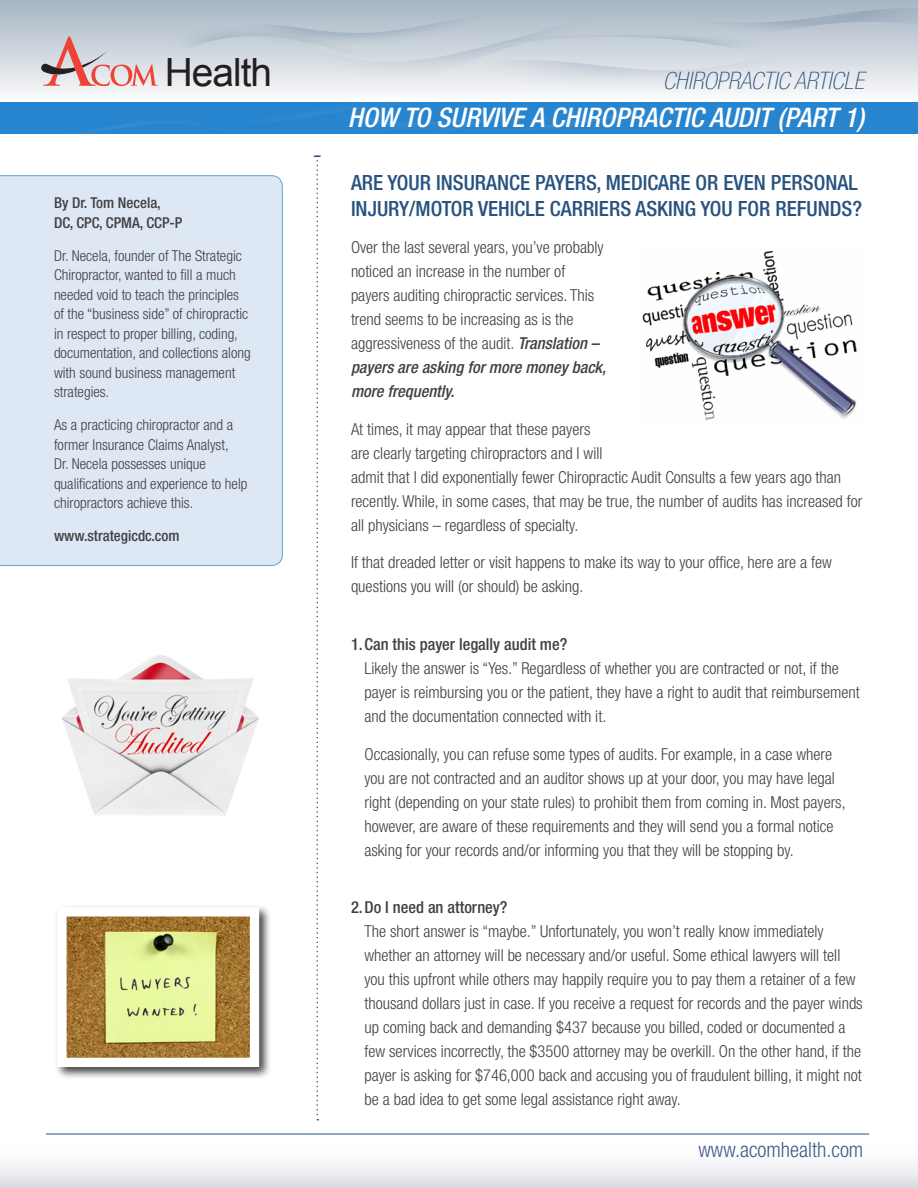
<style>
.page{position:relative;width:918px;height:1188px;background:#fff}
.page>*{position:absolute;margin:0;border:0;box-sizing:border-box;transform-origin:0 0}
.t1{font:38.85px "Arial";letter-spacing:-.025em;color:#231f20}
.t2{font:italic 500 condensed 27px "Helvetica Neue LT Std";color:#fff}
.t3{font:italic 100 condensed 24px "Helvetica Neue LT Com";color:#285380}
.t4{font:500 condensed 21px/25.2px "Helvetica Neue LT Std";color:#285380}
.t5{font:300 condensed 21px "Helvetica Neue LT Std";color:#3e5e88}
.t6{font:300 condensed 16.5px/24px "Helvetica Neue LT Std";color:#414042}
.t7{font:500 condensed 16.5px "Helvetica Neue LT Std";color:#414042}
.t8{font:300 condensed 15px/19.5px "Helvetica Neue LT Std";color:#414042}
.t9{font:500 condensed 15px/19.5px "Helvetica Neue LT Std";color:#414042}
.s1{font-weight:500;font-style:italic}
</style>
<div class="page">
<div style="left:0;top:102px;width:918px;height:32px;background:#2785cf"></div>
<div style="left:0;top:1134px;width:918px;height:54px;background:linear-gradient(to bottom,#fff,#e1e1e9)"></div>
<hr style="left:46px;top:1134px;width:823px;height:1px;background:#285380">
<svg style="left:314px;top:156px;width:7px;height:964px"></svg>
<div style="left:0;top:0;width:918px;height:102px;background:linear-gradient(to bottom,#a4b4c2,#fbfafb)"></div>
<svg style="left:30px;top:2px;width:888px;height:130px"></svg>
<div style="left:0;top:175px;width:283px;height:391px;background:#dee7f4"></div>
<img style="left:642px;top:250px;width:215px;height:171px">
<img style="left:62px;top:655px;width:197px;height:160px">
<div style="left:54px;top:904px;width:218px;height:176px;background:#000;opacity:.75"></div>
<img style="left:67px;top:917px;width:182px;height:140px">
<h1 class="t1" style="left:165px;top:47px;width:109px">Health</h1>
<p class="t9" style="left:54px;top:193px;width:130px">BY DR. TOM NECELA,<br>DC, CPC, CPMA, CCP-P</p>
<p class="t8" style="left:54px;top:246px;width:198px">Dr. Necela, founder of The Strategic Chiropractor, wanted to fill a much needed void to teach the principles of the “business side” of chiropractic in respect to proper billing, coding, documentation, and collections along with sound business management strategies.</p>
<p class="t8" style="left:54px;top:415px;width:195px">As a practicing chiropractor and a former Insurance Claims Analyst,<br>Dr. Necela possesses unique qualifications and experience to help chiropractors achieve this.</p>
<p class="t9" style="left:54px;top:526px;width:127px">WWW.STRATEGICDC.COM</p>
<h3 class="t3" style="left:663px;top:67px;width:202px">CHIROPRACTIC ARTICLE</h3>
<h2 class="t2" style="left:348px;top:102px;width:518px">How to Survive a Chiropractic Audit (Part 1)</h2>
<p class="t4" style="left:351px;top:170px;width:513px">ARE YOUR INSURANCE PAYERS, MEDICARE OR EVEN PERSONAL<br>INJURY/MOTOR VEHICLE CARRIERS ASKING YOU FOR REFUNDS?</p>
<p class="t6" style="left:351px;top:235px;width:257px">Over the last several years, you’ve probably noticed an increase in the number of payers auditing chiropractic services. This trend seems to be increasing as is the aggressiveness of the audit. <span class="s1">Translation – payers are asking for more money back, more frequently.</span></p>
<p class="t6" style="left:351px;top:417px;width:513px">At times, it may appear that these payers<br>are clearly targeting chiropractors and I will<br>admit that I did exponentially fewer Chiropractic Audit Consults a few years ago than recently. While, in some cases, that may be true, the number of audits has increased for all physicians – regardless of specialty.</p>
<p class="t6" style="left:351px;top:550px;width:482px">If that dreaded letter or visit happens to make its way to your office, here are a few questions you will (or should) be asking.</p>
<p class="t7" style="left:351px;top:634px;width:218px">1.CAN THIS PAYER LEGALLY AUDIT ME?</p>
<p class="t6" style="left:364px;top:656px;width:497px">Likely the answer is “Yes.” Regardless of whether you are contracted or not, if the payer is reimbursing you or the patient, they have a right to audit that reimbursement and the documentation connected with it.</p>
<p class="t6" style="left:364px;top:742px;width:483px">Occasionally, you can refuse some types of audits. For example, in a case where you are not contracted and an auditor shows up at your door, you may have legal right (depending on your state rules) to prohibit them from coming in. Most payers, however, are aware of these requirements and they will send you a formal notice asking for your records and/or informing you that they will be stopping by.</p>
<p class="t7" style="left:351px;top:898px;width:158px">2.DO I NEED AN ATTORNEY?</p>
<p class="t6" style="left:364px;top:919px;width:500px">The short answer is “maybe.” Unfortunately, you won’t really know immediately whether an attorney will be necessary and/or useful. Some ethical lawyers will tell you this upfront while others may happily require you to pay them a retainer of a few thousand dollars just in case. If you receive a request for records and the payer winds up coming back and demanding $437 because you billed, coded or documented a few services incorrectly, the $3500 attorney may be overkill. On the other hand, if the payer is asking for $746,000 back and accusing you of fraudulent billing, it might not be a bad idea to get some legal assistance right away.</p>
<p class="t5" style="left:699px;top:1138px;width:166px">www.acomhealth.com</p>
</div>
